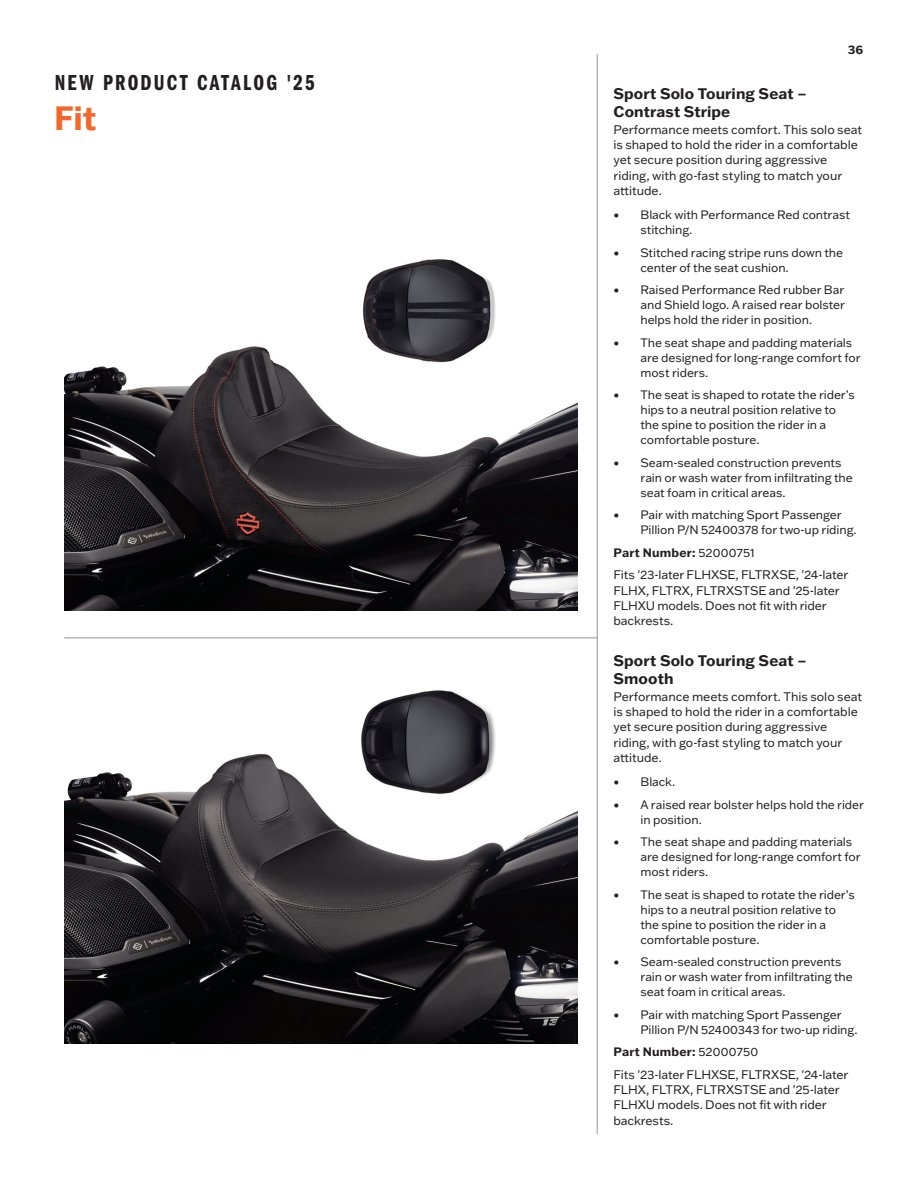
<style>
.page{position:relative;width:918px;height:1188px;background:#fff}
.page>*{position:absolute;margin:0;border:0;box-sizing:border-box;transform-origin:0 0}
.t1{font:700 33px "Franklin Gothic ATF";color:#f2682a}
.t2{font:22.5px "Franklin Gothic LT Pro Dm Cm";letter-spacing:.1em;color:#231f20}
.Product_Name{font:700 15px/18px "Franklin Gothic ATF";letter-spacing:.01em;color:#231f20}
.Product_Name-2{font:12.3px/15.3px "Franklin Gothic ATF";letter-spacing:-.005em;color:#231f20}
.Product_Details_1{font:12.3px/15.3px "Franklin Gothic ATF";letter-spacing:-.01em;color:#231f20}
.t3{font:12px/15px "Franklin Gothic ATF";letter-spacing:-.005em;color:#231f20}
.Product_Details_2{font:700 12px "Franklin Gothic ATF";letter-spacing:.02em;color:#231f20}
.s1{font-weight:400}
</style>
<div class="page">
<hr style="left:597px;top:54px;width:1px;height:1080px;background:#939598">
<hr style="left:64px;top:638px;width:533px;height:1px;background:#939598">
<img style="left:64px;top:346px;width:513px;height:265px">
<img style="left:64px;top:754px;width:513px;height:289px">
<img style="left:352px;top:690px;width:150px;height:106px">
<img style="left:352px;top:259px;width:150px;height:105px">
<h2 class="t2" style="left:55px;top:71px;width:262px">NEW PRODUCT CATALOG '25</h2>
<h1 class="t1" style="left:54px;top:96px;width:44px">Fit</h1>
<p class="Product_Details_2" style="left:848px;top:42px;width:17px">36</p>
<p class="Product_Name" style="left:614px;top:84px;width:195px">Sport Solo Touring Seat –<br>Contrast Stripe</p>
<p class="Product_Name-2" style="left:614px;top:121px;width:250px">Performance meets comfort. This solo seat is shaped to hold the rider in a comfortable yet secure position during aggressive riding, with go-fast styling to match your attitude.</p>
<p class="t3" style="left:640px;top:207px;width:211px;text-indent:-27px">• Black with Performance Red contrast stitching.</p>
<p class="t3" style="left:640px;top:244px;width:204px;text-indent:-27px">• Stitched racing stripe runs down the center of the seat cushion.</p>
<p class="t3" style="left:640px;top:282px;width:206px;text-align:justify;text-indent:-27px">• Raised Performance Red rubber Bar and Shield logo. A raised rear bolster helps hold the rider in position.</p>
<p class="t3" style="left:640px;top:334px;width:222px;text-indent:-27px">• The seat shape and padding materials are designed for long-range comfort for most riders.</p>
<p class="t3" style="left:640px;top:387px;width:216px;text-indent:-27px">• The seat is shaped to rotate the rider’s hips to a neutral position relative to the spine to position the rider in a comfortable posture.</p>
<p class="t3" style="left:640px;top:454px;width:214px;text-indent:-27px">• Seam-sealed construction prevents rain or wash water from infiltrating the seat foam in critical areas.</p>
<p class="t3" style="left:640px;top:507px;width:218px;text-indent:-27px">• Pair with matching Sport Passenger<br>Pillion P/N 52400378 for two-up riding.</p>
<p class="Product_Details_2" style="left:614px;top:544px;width:143px">Part Number: <span class="s1">52000751</span></p>
<p class="Product_Details_1" style="left:614px;top:567px;width:236px">Fits '23-later FLHXSE, FLTRXSE, '24-later<br>FLHX, FLTRX, FLTRXSTSE and '25-later<br>FLHXU models. Does not fit with rider backrests.</p>
<p class="Product_Name" style="left:614px;top:651px;width:195px">Sport Solo Touring Seat –<br>Smooth</p>
<p class="Product_Name-2" style="left:614px;top:688px;width:250px">Performance meets comfort. This solo seat is shaped to hold the rider in a comfortable yet secure position during aggressive riding, with go-fast styling to match your attitude.</p>
<p class="t3" style="left:614px;top:774px;width:63px">• Black.</p>
<p class="t3" style="left:640px;top:796px;width:225px;text-indent:-27px">• A raised rear bolster helps hold the rider in position.</p>
<p class="t3" style="left:640px;top:834px;width:222px;text-indent:-27px">• The seat shape and padding materials are designed for long-range comfort for most riders.</p>
<p class="t3" style="left:640px;top:886px;width:216px;text-indent:-27px">• The seat is shaped to rotate the rider’s hips to a neutral position relative to the spine to position the rider in a comfortable posture.</p>
<p class="t3" style="left:640px;top:954px;width:214px;text-indent:-27px">• Seam-sealed construction prevents rain or wash water from infiltrating the seat foam in critical areas.</p>
<p class="t3" style="left:640px;top:1006px;width:219px;text-indent:-27px">• Pair with matching Sport Passenger<br>Pillion P/N 52400343 for two-up riding.</p>
<p class="Product_Details_2" style="left:614px;top:1044px;width:146px">Part Number: <span class="s1">52000750</span></p>
<p class="Product_Details_1" style="left:614px;top:1066px;width:236px">Fits '23-later FLHXSE, FLTRXSE, '24-later<br>FLHX, FLTRX, FLTRXSTSE and '25-later<br>FLHXU models. Does not fit with rider backrests.</p>
</div>
